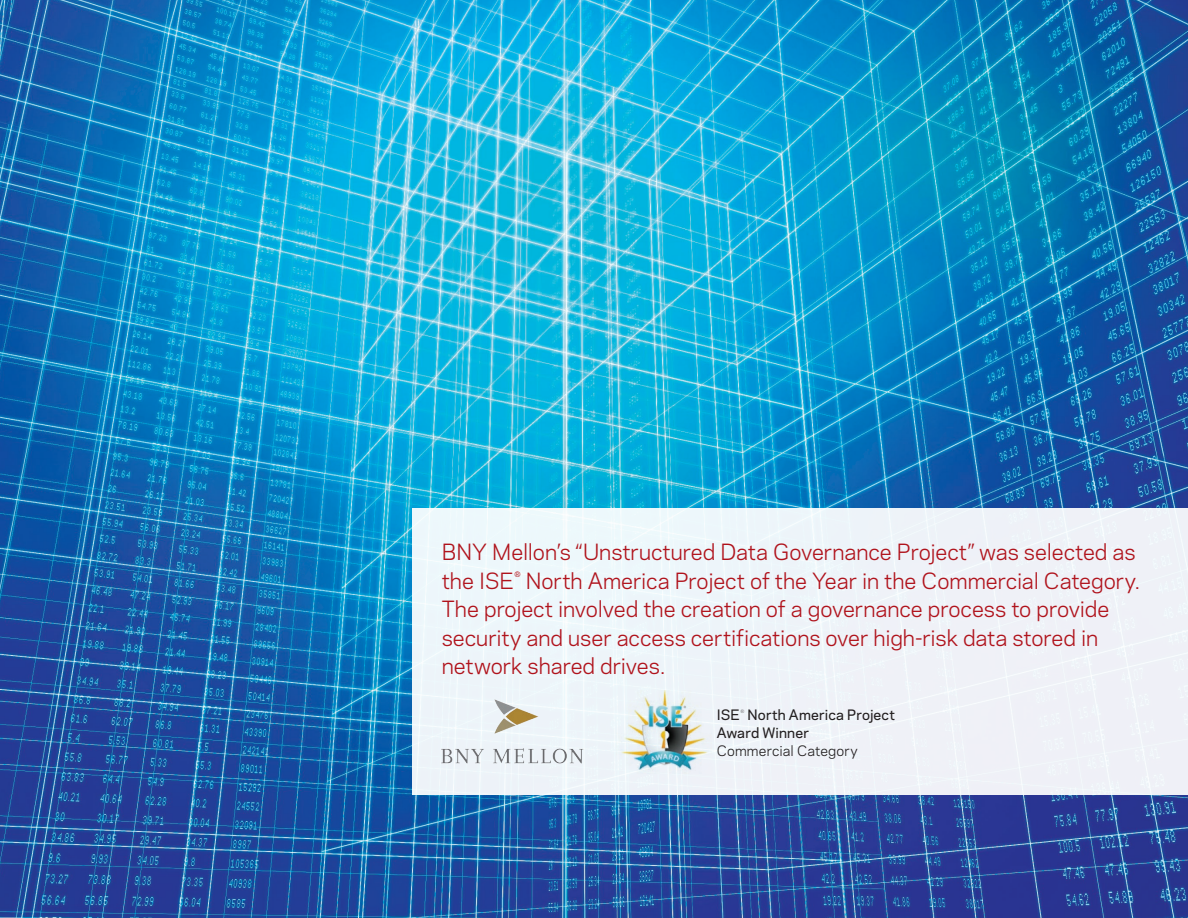
<style>
.page{position:relative;width:1188px;height:918px;background:#fff}
.page>*{position:absolute;margin:0;border:0;box-sizing:border-box;transform-origin:0 0}
.t1{font:21px/28.5px "Polaris";letter-spacing:-.005em;color:#b0131c}
.t2{font:500 13.5px/18px "Polaris";letter-spacing:.015em;color:#231f20}
.t3{font:13.5px "Polaris";letter-spacing:.01em;color:#231f20}
.t4{font:7.05px "Polaris";color:#b0131c}
.t5{font:300 4.35px "Polaris";color:#231f20}
</style>
<div class="page">
<img style="left:0;top:0;width:1188px;height:918px">
<div style="left:412px;top:508px;width:776px;height:287px;background:#eff3f8"></div>
<img style="left:621px;top:691px;width:86px;height:79px">
<img style="left:441px;top:697px;width:143px;height:68px">
<p class="t1" style="left:442px;top:537px;width:695px">BNY Mellon’s “Unstructured Data Governance Project” was selected as the ISE</p>
<p class="t4" style="left:515px;top:569px;width:8px">®</p>
<p class="t1" style="left:442px;top:565px;width:700px;text-indent:84px">North America Project of the Year in the Commercial Category.<br>The project involved the creation of a governance process to provide security and user access certifications over high-risk data stored in network shared drives.</p>
<p class="t2" style="left:717px;top:705px;width:25px">ISE</p>
<p class="t5" style="left:740px;top:708px;width:5px">®</p>
<p class="t2" style="left:717px;top:705px;width:180px;text-indent:31px">North America Project<br>Award Winner</p>
<p class="t3" style="left:717px;top:741px;width:142px">Commercial Category</p>
</div>
